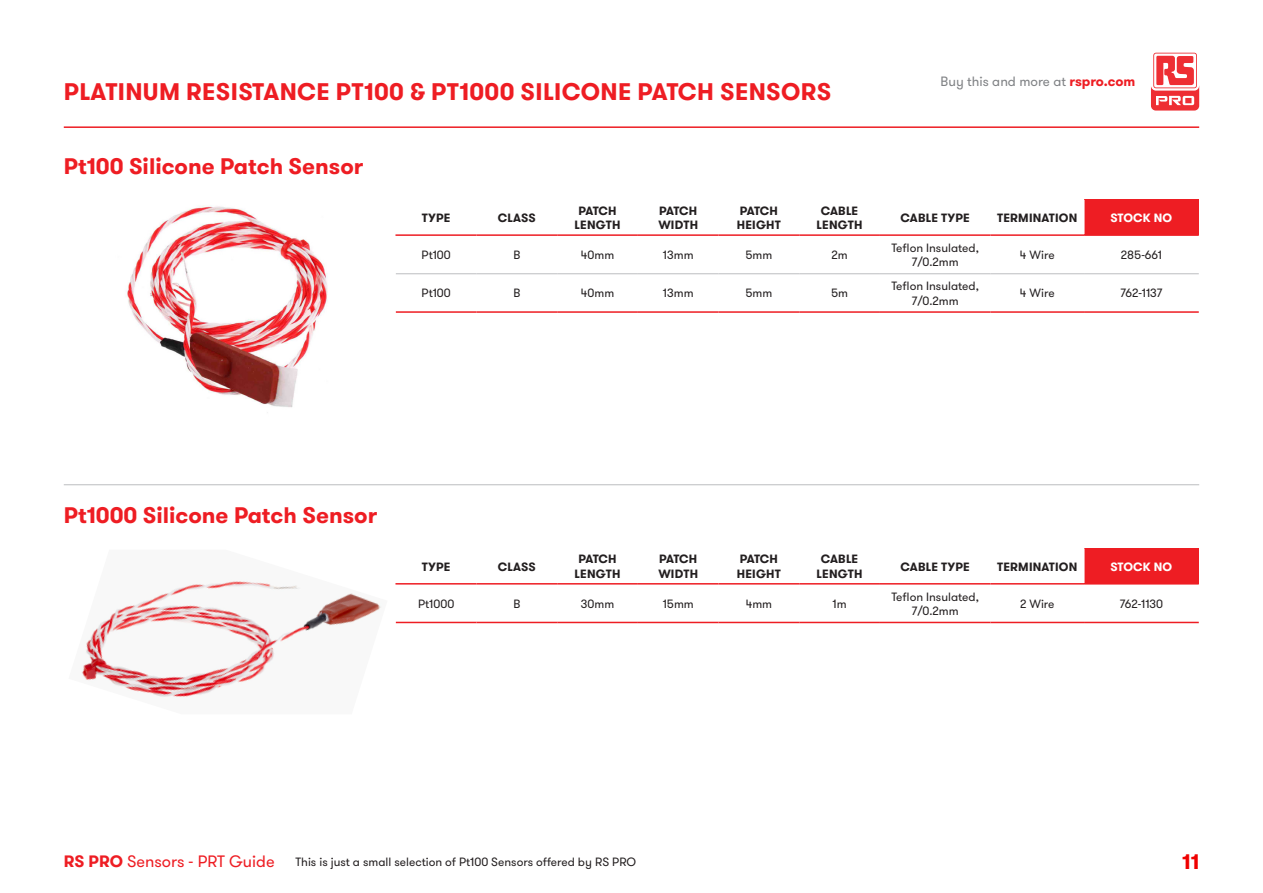
<style>
.page{position:relative;width:1263px;height:893px;background:#fff}
.page>*{position:absolute;margin:0;border:0;box-sizing:border-box;transform-origin:0 0}
.Category_H1{font:700 24px "GT Walsheim";letter-spacing:.015em;color:#ee1d23}
.Category_Header{font:700 22.5px "GT Walsheim";color:#ee1d23}
.t1{font:700 21px "GT Walsheim";color:#ef0000}
.t2{font:16.5px "GT Walsheim";color:#ee1d23}
.t3{font:13.5px "GT Walsheim";color:#808285}
.Table_Body{font:12px/14.4px "GT Walsheim";color:#231f20;text-align:center}
.Table_Header{font:700 12px/14.4px "GT Walsheim";letter-spacing:.015em;color:#231f20;text-align:center}
.Table_Header-2{font:700 12px "GT Walsheim";letter-spacing:.015em;color:#fff}
.s1{font-weight:700;color:#ee1d23}
.s2{font-weight:700}
</style>
<div class="page">
<hr style="left:64px;top:126px;width:1135px;height:2px;background:#ee1d23">
<svg style="left:1151px;top:51px;width:48px;height:40px"></svg>
<svg style="left:1151px;top:53px;width:48px;height:58px"></svg>
<div style="left:1084px;top:200px;width:115px;height:35px;background:#ee1d23"></div>
<hr style="left:1084px;top:200px;width:1px;height:34px;background:#fff">
<hr style="left:557px;top:234px;width:81px;height:2px;background:#ee1d23">
<hr style="left:638px;top:234px;width:80px;height:2px;background:#ee1d23">
<hr style="left:718px;top:234px;width:81px;height:2px;background:#ee1d23">
<hr style="left:799px;top:234px;width:81px;height:2px;background:#ee1d23">
<hr style="left:880px;top:234px;width:110px;height:2px;background:#ee1d23">
<hr style="left:990px;top:234px;width:94px;height:2px;background:#ee1d23">
<hr style="left:1084px;top:234px;width:115px;height:2px;background:#ee1d23">
<hr style="left:395px;top:234px;width:81px;height:2px;background:#ee1d23">
<hr style="left:476px;top:234px;width:81px;height:2px;background:#ee1d23">
<hr style="left:396px;top:311px;width:80px;height:2px;background:#ee1d23">
<hr style="left:476px;top:311px;width:81px;height:2px;background:#ee1d23">
<hr style="left:557px;top:311px;width:81px;height:2px;background:#ee1d23">
<hr style="left:638px;top:311px;width:80px;height:2px;background:#ee1d23">
<hr style="left:718px;top:311px;width:81px;height:2px;background:#ee1d23">
<hr style="left:799px;top:311px;width:81px;height:2px;background:#ee1d23">
<hr style="left:880px;top:311px;width:110px;height:2px;background:#ee1d23">
<hr style="left:990px;top:311px;width:94px;height:2px;background:#ee1d23">
<hr style="left:1084px;top:311px;width:115px;height:2px;background:#ee1d23">
<hr style="left:396px;top:273px;width:80px;height:1px;background:#bcbdc0">
<hr style="left:476px;top:273px;width:81px;height:1px;background:#bcbdc0">
<hr style="left:557px;top:273px;width:81px;height:1px;background:#bcbdc0">
<hr style="left:638px;top:273px;width:80px;height:1px;background:#bcbdc0">
<hr style="left:718px;top:273px;width:81px;height:1px;background:#bcbdc0">
<hr style="left:799px;top:273px;width:81px;height:1px;background:#bcbdc0">
<hr style="left:880px;top:273px;width:110px;height:1px;background:#bcbdc0">
<hr style="left:990px;top:273px;width:94px;height:1px;background:#bcbdc0">
<hr style="left:1084px;top:273px;width:115px;height:1px;background:#bcbdc0">
<img style="left:126px;top:205px;width:202px;height:208px">
<div style="left:1084px;top:548px;width:115px;height:36px;background:#ee1d23"></div>
<hr style="left:1084px;top:548px;width:1px;height:35px;background:#fff">
<hr style="left:557px;top:583px;width:81px;height:2px;background:#ee1d23">
<hr style="left:638px;top:583px;width:80px;height:2px;background:#ee1d23">
<hr style="left:718px;top:583px;width:81px;height:2px;background:#ee1d23">
<hr style="left:799px;top:583px;width:81px;height:2px;background:#ee1d23">
<hr style="left:880px;top:583px;width:110px;height:2px;background:#ee1d23">
<hr style="left:990px;top:583px;width:94px;height:2px;background:#ee1d23">
<hr style="left:1084px;top:583px;width:115px;height:2px;background:#ee1d23">
<hr style="left:395px;top:583px;width:81px;height:2px;background:#ee1d23">
<hr style="left:476px;top:583px;width:81px;height:2px;background:#ee1d23">
<hr style="left:396px;top:622px;width:80px;height:1px;background:#ee1d23">
<hr style="left:476px;top:622px;width:81px;height:1px;background:#ee1d23">
<hr style="left:557px;top:622px;width:81px;height:1px;background:#ee1d23">
<hr style="left:638px;top:622px;width:80px;height:1px;background:#ee1d23">
<hr style="left:718px;top:622px;width:81px;height:1px;background:#ee1d23">
<hr style="left:799px;top:622px;width:81px;height:1px;background:#ee1d23">
<hr style="left:880px;top:622px;width:110px;height:1px;background:#ee1d23">
<hr style="left:990px;top:622px;width:94px;height:1px;background:#ee1d23">
<hr style="left:1084px;top:622px;width:115px;height:1px;background:#ee1d23">
<hr style="left:64px;top:484px;width:1135px;height:1px;background:#bcbdc0">
<img style="left:81px;top:581px;width:300px;height:116px">
<p class="Category_H1" style="left:64px;top:76px;width:769px">PLATINUM RESISTANCE PT100 &amp; PT1000 SILICONE PATCH SENSORS</p>
<p class="Category_Header" style="left:64px;top:152px;width:301px">Pt100 Silicone Patch Sensor</p>
<p class="t3" style="left:940px;top:72px;width:196px">Buy this and more at <span class="s1">rspro.com</span></p>
<p class="Table_Header" style="left:422px;top:211px;width:30px">TYPE</p>
<p class="Table_Header" style="left:498px;top:211px;width:39px">CLASS</p>
<p class="Table_Header" style="left:575px;top:203px;width:47px">PATCH<br>LENGTH</p>
<p class="Table_Header" style="left:658px;top:203px;width:41px;text-align:left">PATCH<br>WIDTH</p>
<p class="Table_Header" style="left:737px;top:203px;width:45px;text-align:left">PATCH<br>HEIGHT</p>
<p class="Table_Header" style="left:817px;top:203px;width:47px">CABLE<br>LENGTH</p>
<p class="Table_Header" style="left:901px;top:211px;width:71px">CABLE TYPE</p>
<p class="Table_Header" style="left:997px;top:211px;width:82px">TERMINATION</p>
<p class="Table_Header-2" style="left:1110px;top:210px;width:63px">STOCK NO</p>
<p class="Table_Body" style="left:422px;top:248px;width:31px">Pt100</p>
<p class="Table_Body" style="left:513px;top:248px;width:9px">B</p>
<p class="Table_Body" style="left:581px;top:248px;width:35px">40mm</p>
<p class="Table_Body" style="left:663px;top:248px;width:32px">13mm</p>
<p class="Table_Body" style="left:745px;top:248px;width:28px">5mm</p>
<p class="Table_Body" style="left:831px;top:248px;width:18px">2m</p>
<p class="Table_Body" style="left:891px;top:241px;width:89px">Teflon Insulated,<br>7/0.2mm</p>
<p class="Table_Body" style="left:1020px;top:248px;width:36px">4 Wire</p>
<p class="Table_Body" style="left:1121px;top:248px;width:42px">285-661</p>
<p class="Table_Body" style="left:422px;top:286px;width:31px">Pt100</p>
<p class="Table_Body" style="left:513px;top:286px;width:9px">B</p>
<p class="Table_Body" style="left:581px;top:286px;width:35px">40mm</p>
<p class="Table_Body" style="left:663px;top:286px;width:32px">13mm</p>
<p class="Table_Body" style="left:745px;top:286px;width:28px">5mm</p>
<p class="Table_Body" style="left:831px;top:286px;width:19px">5m</p>
<p class="Table_Body" style="left:891px;top:279px;width:89px">Teflon Insulated,<br>7/0.2mm</p>
<p class="Table_Body" style="left:1020px;top:286px;width:36px">4 Wire</p>
<p class="Table_Body" style="left:1120px;top:286px;width:43px">762-1137</p>
<p class="Category_Header" style="left:64px;top:500px;width:315px">Pt1000 Silicone Patch Sensor</p>
<p class="Table_Header" style="left:422px;top:559px;width:30px">TYPE</p>
<p class="Table_Header" style="left:498px;top:559px;width:39px">CLASS</p>
<p class="Table_Header" style="left:575px;top:552px;width:47px">PATCH<br>LENGTH</p>
<p class="Table_Header" style="left:658px;top:552px;width:41px;text-align:left">PATCH<br>WIDTH</p>
<p class="Table_Header" style="left:737px;top:552px;width:45px;text-align:left">PATCH<br>HEIGHT</p>
<p class="Table_Header" style="left:817px;top:552px;width:47px">CABLE<br>LENGTH</p>
<p class="Table_Header" style="left:901px;top:559px;width:71px">CABLE TYPE</p>
<p class="Table_Header" style="left:997px;top:559px;width:82px">TERMINATION</p>
<p class="Table_Header-2" style="left:1110px;top:559px;width:63px">STOCK NO</p>
<p class="Table_Body" style="left:418px;top:597px;width:38px">Pt1000</p>
<p class="Table_Body" style="left:513px;top:597px;width:9px">B</p>
<p class="Table_Body" style="left:581px;top:597px;width:35px">30mm</p>
<p class="Table_Body" style="left:663px;top:597px;width:33px">15mm</p>
<p class="Table_Body" style="left:746px;top:597px;width:28px">4mm</p>
<p class="Table_Body" style="left:832px;top:597px;width:16px">1m</p>
<p class="Table_Body" style="left:891px;top:589px;width:89px">Teflon Insulated,<br>7/0.2mm</p>
<p class="Table_Body" style="left:1020px;top:597px;width:36px">2 Wire</p>
<p class="Table_Body" style="left:1120px;top:597px;width:45px">762-1130</p>
<h3 class="t2" style="left:64px;top:851px;width:212px"><span class="s2">RS PRO</span> Sensors - PRT Guide</h3>
<h3 class="t1" style="left:1182px;top:848px;width:19px">11</h3>
<p class="Table_Body" style="left:296px;top:854px;width:342px">This is just a small selection of Pt100 Sensors offered by RS PRO</p>
</div>
